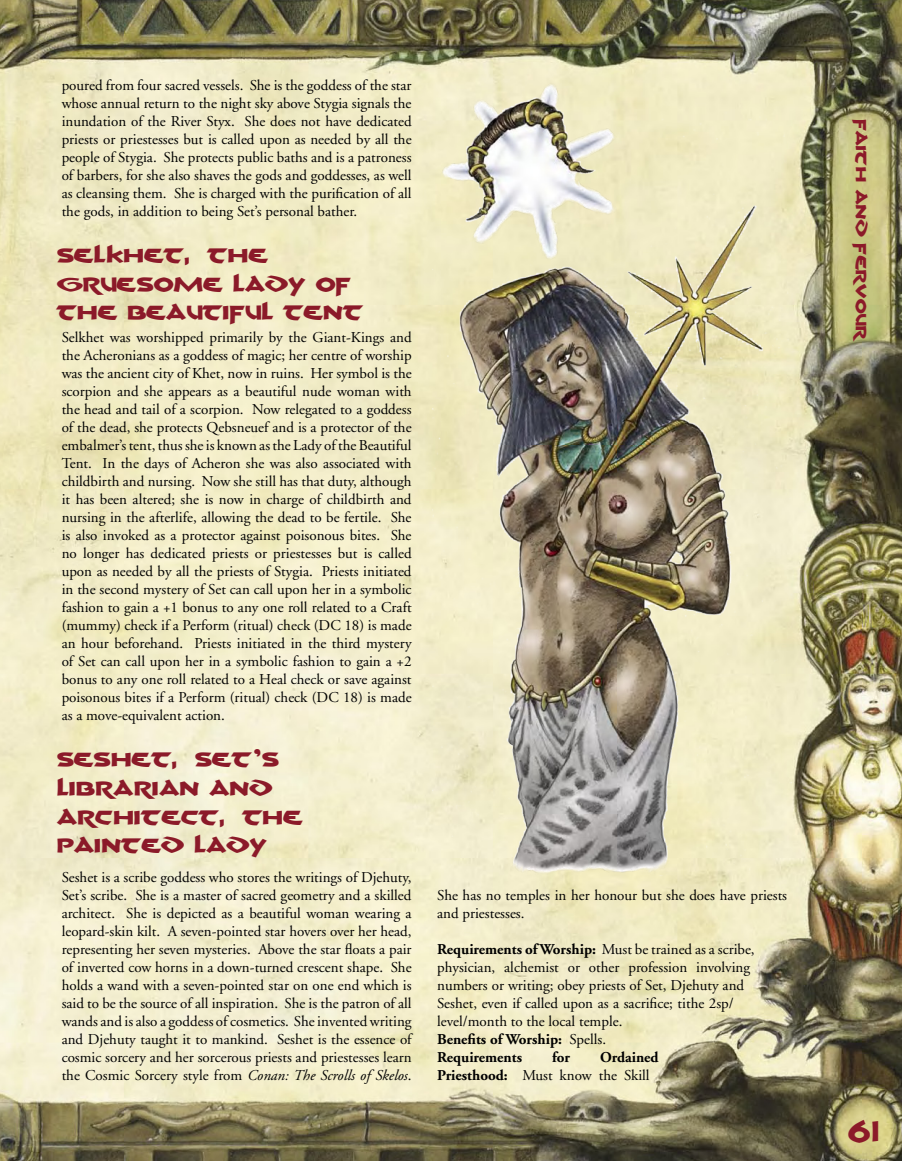
<style>
.page{position:relative;width:902px;height:1161px;background:#fff}
.page>*{position:absolute;margin:0;border:0;box-sizing:border-box;transform-origin:0 0}
.t1{font:28.5px "Hyborian";color:#8b1a29}
.t2{font:24px/28.8px "Hyborian";color:#8b1a29}
.t3{font:18px "Hyborian";letter-spacing:-.005em;color:#8b1a29}
.t4{font:15px/18px "Adobe Garamond";color:#000;text-align:justify}
.t5{font:700 15px/18px "Adobe Garamond";color:#000}
.s1{font-family:"Goudy Stout"}
.s2{font-style:italic}
.s3{font-weight:700}
.s4{font-weight:400}
</style>
<div class="page">
<img style="left:0;top:0;width:901px;height:1161px">
<img style="left:433px;top:77px;width:358px;height:799px">
<p class="t4" style="left:62px;top:77px;width:351px">poured from four sacred vessels. She is the goddess of the star whose annual return to the night sky above Stygia signals the inundation of the River Styx. She does not have dedicated priests or priestesses but is called upon as needed by all the people of Stygia. She protects public baths and is a patroness of barbers, for she also shaves the gods and goddesses, as well as cleansing them. She is charged with the purification of all the gods, in addition to being Set’s personal bather.</p>
<h2 class="t2" style="left:57px;top:239px;width:308px">Selkhet, the<br>Gruesome Lady of the Beautiful Tent</h2>
<p class="t4" style="left:62px;top:329px;width:351px">Selkhet was worshipped primarily by the Giant-Kings and the Acheronians as a goddess of magic; her centre of worship was the ancient city of Khet, now in ruins. Her symbol is the scorpion and she appears as a beautiful nude woman with the head and tail of a scorpion. Now relegated to a goddess of the dead, she protects Qebsneuef and is a protector of the embalmer’s tent, thus she is known as the Lady of the Beautiful Tent. In the days of Acheron she was also associated with childbirth and nursing. Now she still has that duty, although it has been altered; she is now in charge of childbirth and nursing in the afterlife, allowing the dead to be fertile. She is also invoked as a protector against poisonous bites. She no longer has dedicated priests or priestesses but is called upon as needed by all the priests of Stygia. Priests initiated in the second mystery of Set can call upon her in a symbolic fashion to gain a +1 bonus to any one roll related to a Craft (mummy) check if a Perform (ritual) check (DC 18) is made an hour beforehand. Priests initiated in the third mystery of Set can call upon her in a symbolic fashion to gain a +2 bonus to any one roll related to a Heal check or save against poisonous bites if a Perform (ritual) check (DC 18) is made as a move-equivalent action.</p>
<h2 class="t2" style="left:57px;top:743px;width:248px">Seshet, Set<span class="s1">’</span>s<br>Librarian and<br>Architect, The<br>Painted Lady</h2>
<p class="t4" style="left:62px;top:869px;width:351px">Seshet is a scribe goddess who stores the writings of Djehuty, Set’s scribe. She is a master of sacred geometry and a skilled architect. She is depicted as a beautiful woman wearing a leopard-skin kilt. A seven-pointed star hovers over her head, representing her seven mysteries. Above the star floats a pair of inverted cow horns in a down-turned crescent shape. She holds a wand with a seven-pointed star on one end which is said to be the source of all inspiration. She is the patron of all wands and is also a goddess of cosmetics. She invented writing and Djehuty taught it to mankind. Seshet is the essence of cosmic sorcery and her sorcerous priests and priestesses learn the Cosmic Sorcery style from <span class="s2">Conan: The Scrolls of Skelos</span>.</p>
<p class="t4" style="left:437px;top:887px;width:351px">She has no temples in her honour but she does have priests and priestesses.</p>
<p class="t4" style="left:437px;top:941px;width:319px;text-align:left"><span class="s3">Requirements of Worship:</span> Must be trained as a scribe, physician, alchemist or other profession involving numbers or writing; obey priests of Set, Djehuty and Seshet, even if called upon as a sacrifice; tithe 2sp/ level/month to the local temple.<br><span class="s3">Benefits of Worship:</span> Spells.<br><span class="s3">Requirements</span></p>
<p class="t5" style="left:437px;top:1049px;width:223px;text-indent:163px">Ordained<br>Priesthood: <span class="s4">Must know the Skill</span></p>
<p class="t5" style="left:552px;top:1049px;width:19px">for</p>
<p class="t3" style="left:873px;top:119px;width:224px;rotate:90deg">Faith and Fervour</p>
<h1 class="t1" style="left:848px;top:1114px;width:33px">61</h1>
</div>
